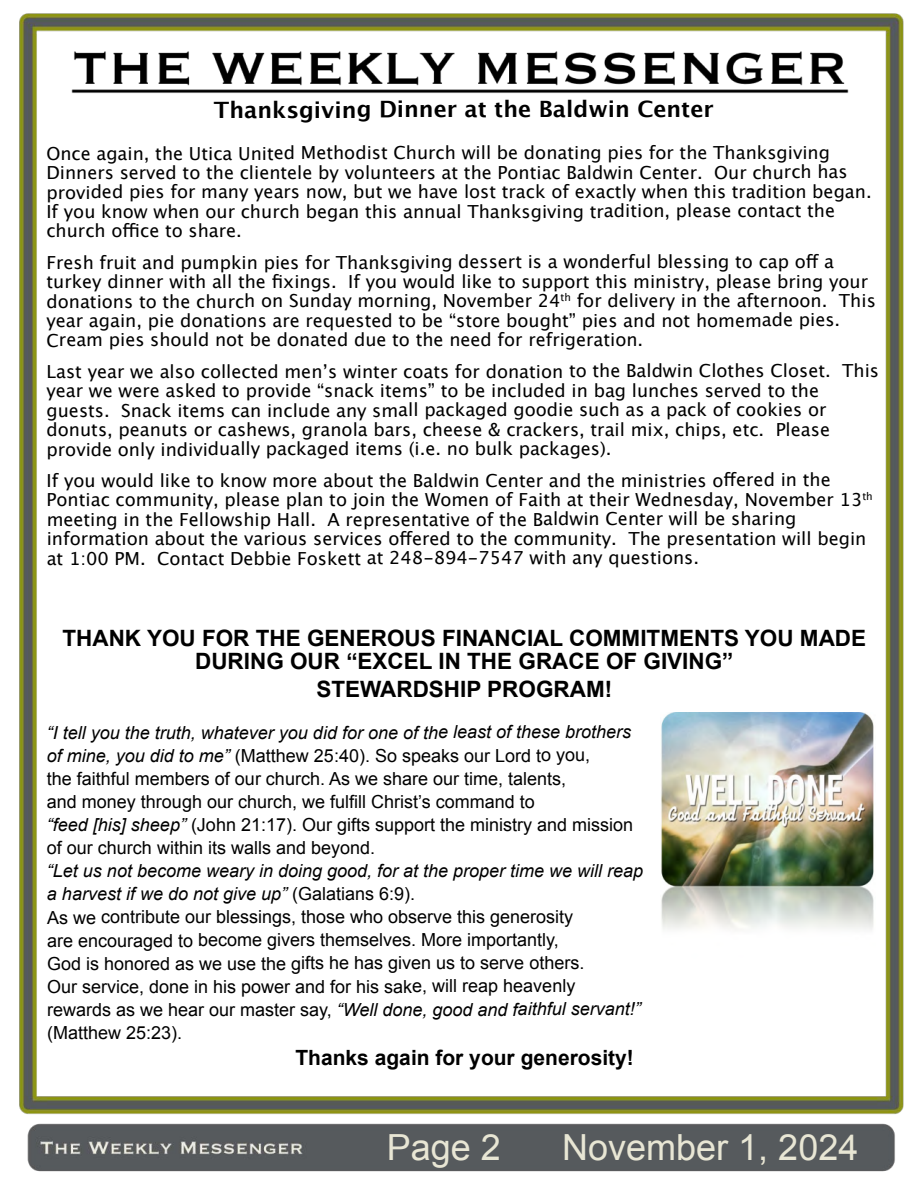
<style>
.page{position:relative;width:918px;height:1188px;background:#fff}
.page>*{position:absolute;margin:0;border:0;box-sizing:border-box;transform-origin:0 0}
.t1{font:36px "Arial";color:#e8e6d4}
.t2{font:700 22.5px/23.2px "Arial";color:#000;text-align:center}
.t3{font:700 22.5px "Lucida Grande";color:#000}
.t4{font:700 21px "Arial";color:#000}
.t5{font:18px/19.5px "Lucida Grande";color:#000}
.t6{font:18px/23.1px "Arial";color:#000}
.s1{font-style:italic}
</style>
<div class="page">
<img style="left:19px;top:13px;width:885px;height:1159px">
<img style="left:660px;top:713px;width:216px;height:349px">
<p class="t3" style="left:214px;top:100px;width:502px">Thanksgiving Dinner at the Baldwin Center</p>
<p class="t5" style="left:46px;top:144px;width:827px">Once again, the Utica United Methodist Church will be donating pies for the Thanksgiving Dinners served to the clientele by volunteers at the Pontiac Baldwin Center. Our church has provided pies for many years now, but we have lost track of exactly when this tradition began.<br>If you know when our church began this annual Thanksgiving tradition, please contact the church office to share.</p>
<p class="t5" style="left:46px;top:254px;width:831px">Fresh fruit and pumpkin pies for Thanksgiving dessert is a wonderful blessing to cap off a turkey dinner with all the fixings. If you would like to support this ministry, please bring your donations to the church on Sunday morning, November 24<sup>th</sup> for delivery in the afternoon. This year again, pie donations are requested to be “store bought” pies and not homemade pies.<br>Cream pies should not be donated due to the need for refrigeration.</p>
<p class="t5" style="left:47px;top:363px;width:834px">Last year we also collected menʼs winter coats for donation to the Baldwin Clothes Closet. This year we were asked to provide “snack items” to be included in bag lunches served to the guests. Snack items can include any small packaged goodie such as a pack of cookies or donuts, peanuts or cashews, granola bars, cheese &amp; crackers, trail mix, chips, etc. Please provide only individually packaged items (i.e. no bulk packages).</p>
<p class="t5" style="left:47px;top:472px;width:828px">If you would like to know more about the Baldwin Center and the ministries offered in the Pontiac community, please plan to join the Women of Faith at their Wednesday, November 13<sup>th </sup>meeting in the Fellowship Hall. A representative of the Baldwin Center will be sharing information about the various services offered to the community. The presentation will begin at 1:00 PM. Contact Debbie Foskett at 248-894-7547 with any questions.</p>
<p class="t2" style="left:62px;top:628px;width:805px">THANK YOU FOR THE GENEROUS FINANCIAL COMMITMENTS YOU MADE<br>DURING OUR “EXCEL IN THE GRACE OF GIVING”</p>
<p class="t2" style="left:316px;top:679px;width:297px">STEWARDSHIP PROGRAM!</p>
<p class="t6" style="left:47px;top:722px;width:588px"><span class="s1">“I tell you the truth, whatever you did for one of the least of these brothers of mine, you did to me”</span> (Matthew 25:40). So speaks our Lord to you,<br>the faithful members of our church. As we share our time, talents,<br>and money through our church, we fulfill Christ’s command to<br><span class="s1">“feed [his] sheep”</span> (John 21:17). Our gifts support the ministry and mission of our church within its walls and beyond.</p>
<p class="t6" style="left:47px;top:861px;width:598px"><span class="s1">“Let us not become weary in doing good, for at the proper time we will reap a harvest if we do not give up”</span> (Galatians 6:9).<br>As we contribute our blessings, those who observe this generosity<br>are encouraged to become givers themselves. More importantly,<br>God is honored as we use the gifts he has given us to serve others.<br>Our service, done in his power and for his sake, will reap heavenly rewards as we hear our master say, <span class="s1">“Well done, good and faithful servant!” </span>(Matthew 25:23).</p>
<p class="t4" style="left:295px;top:1050px;width:340px">Thanks again for your generosity!</p>
<h1 class="t1" style="left:387px;top:1133px;width:116px">Page 2</h1>
<h1 class="t1" style="left:562px;top:1134px;width:298px">November 1, 2024</h1>
</div>
